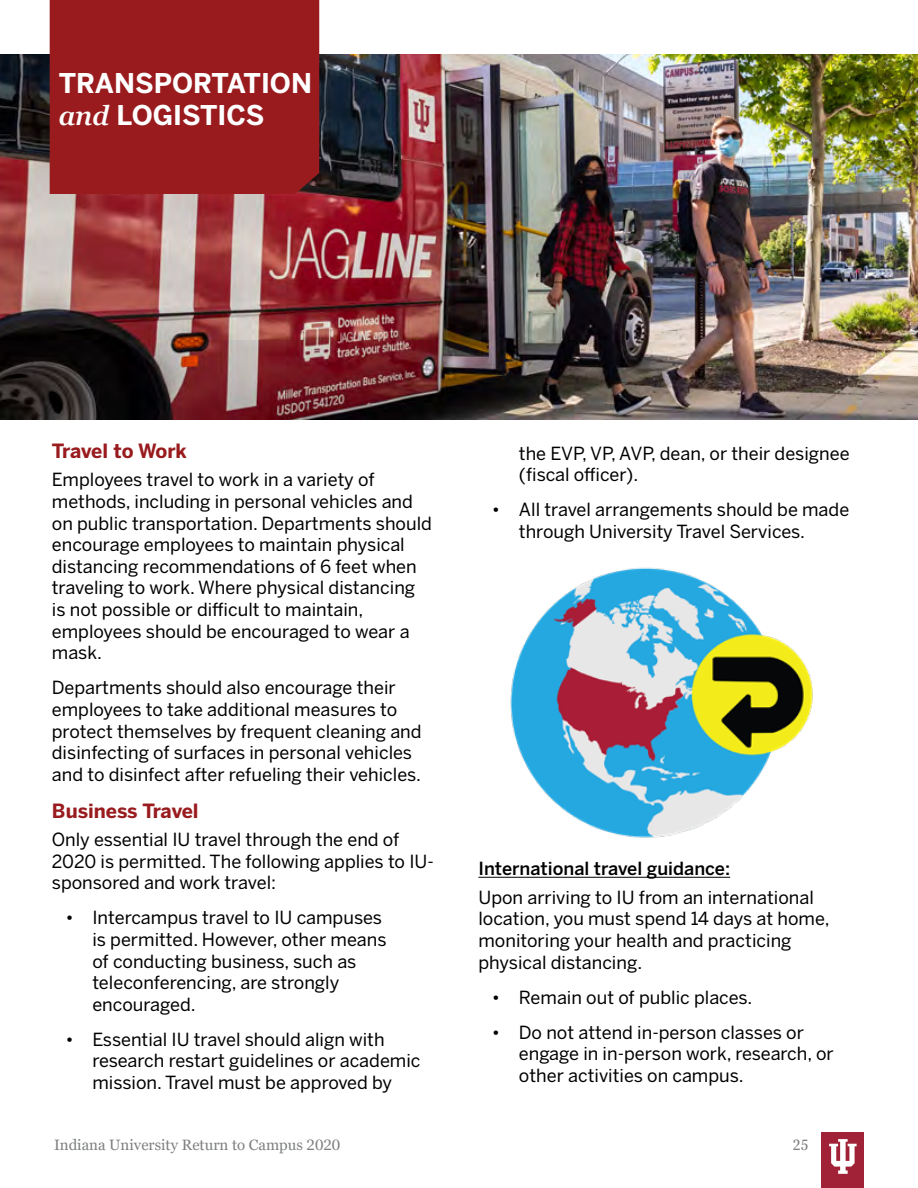
<style>
.page{position:relative;width:918px;height:1188px;background:#fff}
.page>*{position:absolute;margin:0;border:0;box-sizing:border-box;transform-origin:0 0}
.t1{font:700 27px/32.4px "Benton Sans";color:#fff}
.t2{font:700 19.5px "Benton Sans";letter-spacing:-.01em;color:#991b1e}
.t3{font:18px/21.6px "Benton Sans";color:#000}
.t4{font:500 18px "Benton Sans";color:#000}
.t5{font:15px "Georgia Pro";color:#7f8080}
.t6{font:condensed 15px "Georgia Pro";color:#7f8080}
.s1{font-family:"Georgia Pro";font-weight:600;font-style:italic}
</style>
<div class="page">
<div style="left:822px;top:1132px;width:42px;height:56px;background:#a12236"></div>
<svg style="left:829px;top:1139px;width:28px;height:35px"></svg>
<img style="left:0;top:54px;width:918px;height:365px">
<hr style="left:478px;top:877px;width:252px;height:1px;background:#000">
<div style="left:50px;top:0;width:269px;height:194px;background:#991b1e"></div>
<img style="left:510px;top:567px;width:303px;height:271px">
<h1 class="t1" style="left:59px;top:67px;width:255px">TRANSPORTATION <span class="s1">and</span> LOGISTICS</h1>
<p class="t2" style="left:52px;top:439px;width:137px">Travel to Work</p>
<p class="t3" style="left:52px;top:469px;width:382px">Employees travel to work in a variety of methods, including in personal vehicles and on public transportation. Departments should encourage employees to maintain physical distancing recommendations of 6 feet when traveling to work. Where physical distancing is not possible or difficult to maintain, employees should be encouraged to wear a mask.</p>
<p class="t3" style="left:52px;top:677px;width:371px">Departments should also encourage their employees to take additional measures to protect themselves by frequent cleaning and disinfecting of surfaces in personal vehicles and to disinfect after refueling their vehicles.</p>
<p class="t2" style="left:52px;top:798px;width:148px">Business Travel</p>
<p class="t3" style="left:52px;top:829px;width:384px">Only essential IU travel through the end of<br>2020 is permitted. The following applies to IU&shy;sponsored and work travel:</p>
<p class="t3" style="left:92px;top:907px;width:296px;text-indent:-27px">• Intercampus travel to IU campuses is permitted. However, other means of conducting business, such as teleconferencing, are strongly encouraged.</p>
<p class="t3" style="left:92px;top:1029px;width:330px;text-indent:-27px">• Essential IU travel should align with research restart guidelines or academic mission. Travel must be approved by</p>
<p class="t3" style="left:519px;top:442px;width:332px">the EVP, VP, AVP, dean, or their designee (fiscal officer).</p>
<p class="t3" style="left:519px;top:499px;width:332px;text-indent:-27px">• All travel arrangements should be made through University Travel Services.</p>
<p class="t4" style="left:478px;top:858px;width:253px">International travel guidance:</p>
<p class="t3" style="left:478px;top:887px;width:353px">Upon arriving to IU from an international location, you must spend 14 days at home, monitoring your health and practicing physical distancing.</p>
<p class="t3" style="left:492px;top:986px;width:262px">• Remain out of public places.</p>
<p class="t3" style="left:519px;top:1022px;width:316px;text-indent:-27px">• Do not attend in-person classes or engage in in-person work, research, or other activities on campus.</p>
<p class="t5" style="left:54px;top:1136px;width:288px">Indiana University Return to Campus 2020</p>
<p class="t6" style="left:793px;top:1136px;width:17px">25</p>
</div>
